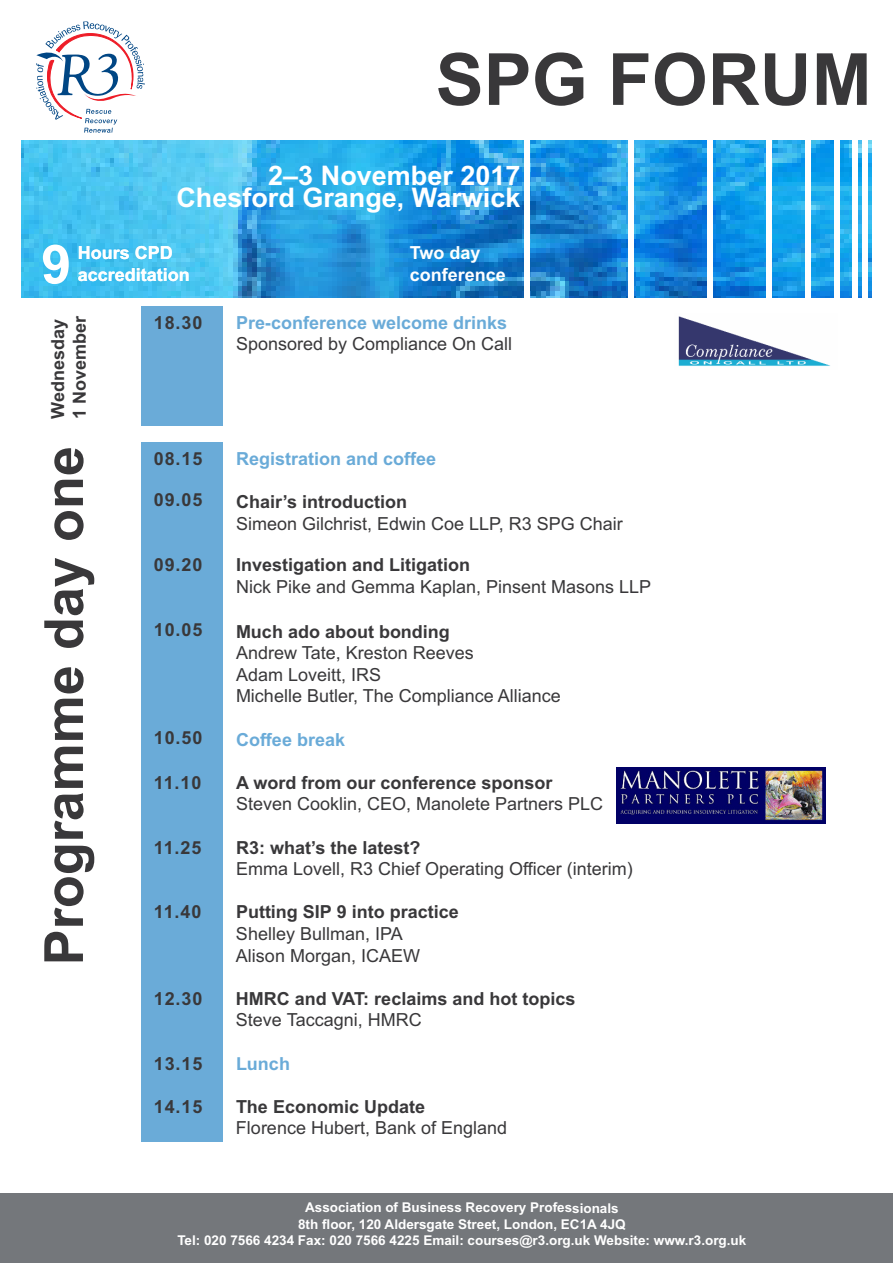
<style>
.page{position:relative;width:893px;height:1263px;background:#fff}
.page>*{position:absolute;margin:0;border:0;box-sizing:border-box;transform-origin:0 0}
.t1{font:700 72px "Arial";color:#39383a}
.t2{font:700 54px "Arial";color:#39383a}
.t3{font:700 54px "Arial";color:#fff}
.t4{font:700 27px/22.2px "Arial";color:#fff;text-align:right}
.t5{font:18px/21.6px "Arial";color:#39383a}
.t6{font:700 18px/21.6px "Arial";color:#39383a}
.t7{font:700 18px "Arial";color:#6aabd8}
.t8{font:700 18px/21.6px "Arial";color:#fff}
.t9{font:700 13.5px/16.2px "Arial";color:#fff;text-align:center}
</style>
<div class="page">
<div style="left:0;top:1193px;width:893px;height:70px;background:#74777b"></div>
<svg style="left:36px;top:21px;width:109px;height:112px"></svg>
<img style="left:21px;top:140px;width:851px;height:158px">
<div style="left:707px;top:140px;width:6px;height:158px;background:#fff"></div>
<div style="left:805px;top:140px;width:6px;height:158px;background:#fff"></div>
<div style="left:862px;top:140px;width:5px;height:158px;background:#fff"></div>
<div style="left:852px;top:140px;width:6px;height:158px;background:#fff"></div>
<div style="left:766px;top:140px;width:6px;height:158px;background:#fff"></div>
<div style="left:524px;top:140px;width:6px;height:158px;background:#fff"></div>
<div style="left:628px;top:140px;width:5px;height:158px;background:#fff"></div>
<div style="left:835px;top:140px;width:5px;height:158px;background:#fff"></div>
<div style="left:141px;top:443px;width:81px;height:699px;background:#6aabd8"></div>
<img style="left:616px;top:767px;width:210px;height:57px">
<div style="left:141px;top:307px;width:81px;height:119px;background:#6aabd8"></div>
<img style="left:678px;top:316px;width:152px;height:50px">
<h1 class="t1" style="left:436px;top:38px;width:438px">SPG FORUM</h1>
<h3 class="t4" style="left:176px;top:164px;width:346px">2–3 November 2017<br>Chesford Grange, Warwick</h3>
<h2 class="t3" style="left:41px;top:233px;width:32px">9</h2>
<p class="t8" style="left:410px;top:242px;width:98px">Two day conference</p>
<p class="t8" style="left:78px;top:242px;width:114px">Hours CPD accreditation</p>
<p class="t6" style="left:47px;top:419px;width:105px;rotate:-90deg">Wednesday<br>1 November</p>
<h2 class="t2" style="left:33px;top:965px;width:521px;rotate:-90deg">Programme day one</h2>
<p class="t6" style="left:154px;top:312px;width:50px">18.30</p>
<p class="t7" style="left:236px;top:312px;width:273px">Pre-conference welcome drinks</p>
<p class="t5" style="left:236px;top:333px;width:278px">Sponsored by Compliance On Call</p>
<p class="t6" style="left:154px;top:448px;width:50px">08.15</p>
<p class="t6" style="left:154px;top:489px;width:50px">09.05</p>
<p class="t6" style="left:154px;top:554px;width:50px">09.20</p>
<p class="t6" style="left:154px;top:619px;width:50px">10.05</p>
<p class="t6" style="left:154px;top:727px;width:50px">10.50</p>
<p class="t6" style="left:154px;top:772px;width:49px">11.10</p>
<p class="t6" style="left:154px;top:836px;width:49px">11.25</p>
<p class="t6" style="left:154px;top:901px;width:49px">11.40</p>
<p class="t6" style="left:154px;top:988px;width:50px">12.30</p>
<p class="t6" style="left:154px;top:1052px;width:50px">13.15</p>
<p class="t6" style="left:154px;top:1096px;width:50px">14.15</p>
<p class="t7" style="left:236px;top:448px;width:202px">Registration and coffee</p>
<p class="t6" style="left:236px;top:491px;width:173px">Chair’s introduction</p>
<p class="t5" style="left:236px;top:512px;width:388px">Simeon Gilchrist, Edwin Coe LLP, R3 SPG Chair</p>
<p class="t6" style="left:236px;top:554px;width:236px">Investigation and Litigation</p>
<p class="t5" style="left:236px;top:576px;width:417px">Nick Pike and Gemma Kaplan, Pinsent Masons LLP</p>
<p class="t6" style="left:236px;top:620px;width:215px">Much ado about bonding</p>
<p class="t5" style="left:236px;top:642px;width:326px">Andrew Tate, Kreston Reeves<br>Adam Loveitt, IRS<br>Michelle Butler, The Compliance Alliance</p>
<p class="t7" style="left:236px;top:729px;width:111px">Coffee break</p>
<p class="t6" style="left:236px;top:772px;width:318px">A word from our conference sponsor</p>
<p class="t5" style="left:236px;top:793px;width:369px">Steven Cooklin, CEO, Manolete Partners PLC</p>
<p class="t6" style="left:236px;top:836px;width:186px">R3: what’s the latest?</p>
<p class="t5" style="left:236px;top:858px;width:398px">Emma Lovell, R3 Chief Operating Officer (interim)</p>
<p class="t6" style="left:236px;top:901px;width:224px">Putting SIP 9 into practice</p>
<p class="t5" style="left:236px;top:923px;width:186px">Shelley Bullman, IPA<br>Alison Morgan, ICAEW</p>
<p class="t6" style="left:236px;top:988px;width:341px">HMRC and VAT: reclaims and hot topics</p>
<p class="t5" style="left:236px;top:1009px;width:187px">Steve Taccagni, HMRC</p>
<p class="t7" style="left:236px;top:1053px;width:55px">Lunch</p>
<p class="t6" style="left:236px;top:1096px;width:191px">The Economic Update</p>
<p class="t5" style="left:236px;top:1117px;width:273px">Florence Hubert, Bank of England</p>
<p class="t9" style="left:177px;top:1200px;width:570px">Association of Business Recovery Professionals<br>8th floor, 120 Aldersgate Street, London, EC1A 4JQ<br>Tel: 020 7566 4234 Fax: 020 7566 4225 Email: courses@r3.org.uk Website: www.r3.org.uk</p>
</div>
